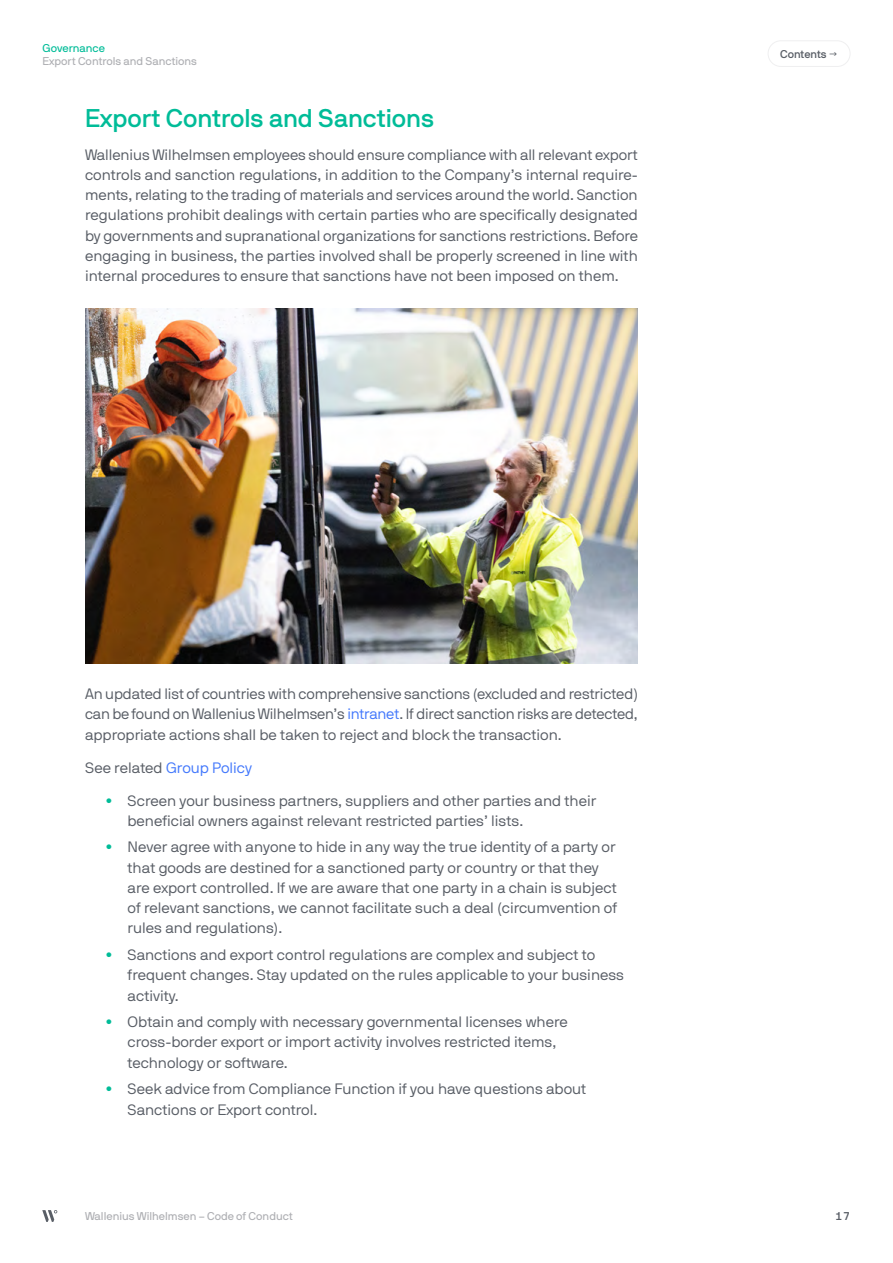
<style>
.page{position:relative;width:893px;height:1263px;background:#fff}
.page>*{position:absolute;margin:0;border:0;box-sizing:border-box;transform-origin:0 0}
.t1{font:25.5px "NB International Pro Med";color:#00bc98}
.t2{font:15px/20.2px "NB International Pro Boo";color:#595e66}
.t3{font:15px "NB International Pro Boo";color:#4479fc}
.t4{font:11.25px "NB International Pro Reg";color:#aeafb3}
.t5{font:11.25px "NB International Pro Reg";color:#00bc98}
.t6{font:11.25px "NB International Pro Med";color:#595e66}
.t7{font:11.25px "NB International Pro Bol";color:#595e66}
.s1{color:#4479fc}
.s2{color:#595e66}
</style>
<div class="page">
<svg style="left:42px;top:1210px;width:15px;height:12px"></svg>
<div style="left:768px;top:40px;width:82px;height:27px;border:1px solid #efeff0;border-radius:13px"></div>
<img style="left:85px;top:308px;width:553px;height:355px">
<p class="t5" style="left:43px;top:41px;width:64px">Governance</p>
<p class="t4" style="left:43px;top:55px;width:156px">Export Controls and Sanctions</p>
<h1 class="t1" style="left:85px;top:103px;width:351px">Export Controls and Sanctions</h1>
<p class="t2" style="left:85px;top:144px;width:554px;text-align:justify">Wallenius Wilhelmsen employees should ensure compliance with all relevant export controls and sanction regulations, in addition to the Company’s internal require&shy;ments, relating to the trading of materials and services around the world. Sanction regulations prohibit dealings with certain parties who are specifically designated by governments and supranational organizations for sanctions restrictions. Before engaging in business, the parties involved shall be properly screened in line with internal procedures to ensure that sanctions have not been imposed on them.</p>
<p class="t6" style="left:780px;top:47px;width:58px">Contents →</p>
<p class="t2" style="left:85px;top:683px;width:555px;text-align:justify">An updated list of countries with comprehensive sanctions (excluded and restricted) can be found on Wallenius Wilhelmsen’s <span class="s1">intranet</span>. If direct sanction risks are detected, appropriate actions shall be taken to reject and block the transaction.</p>
<p class="t3" style="left:85px;top:759px;width:169px"><span class="s2">See related</span> Group Policy</p>
<p class="t2" style="left:128px;top:790px;width:470px;text-indent:-21px"><sup>•</sup> Screen your business partners, suppliers and other parties and their beneficial owners against relevant restricted parties’ lists.</p>
<p class="t2" style="left:128px;top:837px;width:491px;text-indent:-21px"><sup>•</sup> Never agree with anyone to hide in any way the true identity of a party or that goods are destined for a sanctioned party or country or that they are export controlled. If we are aware that one party in a chain is subject of relevant sanctions, we cannot facilitate such a deal (circumvention of rules and regulations).</p>
<p class="t2" style="left:128px;top:944px;width:498px;text-indent:-21px"><sup>•</sup> Sanctions and export control regulations are complex and subject to frequent changes. Stay updated on the rules applicable to your business activity.</p>
<p class="t2" style="left:128px;top:1012px;width:442px;text-indent:-21px"><sup>•</sup> Obtain and comply with necessary governmental licenses where cross-border export or import activity involves restricted items, technology or software.</p>
<p class="t2" style="left:128px;top:1079px;width:460px;text-indent:-21px"><sup>•</sup> Seek advice from Compliance Function if you have questions about<br>Sanctions or Export control.</p>
<p class="t4" style="left:85px;top:1210px;width:209px">Wallenius Wilhelmsen – Code of Conduct</p>
<p class="t7" style="left:835px;top:1210px;width:17px">17</p>
</div>
